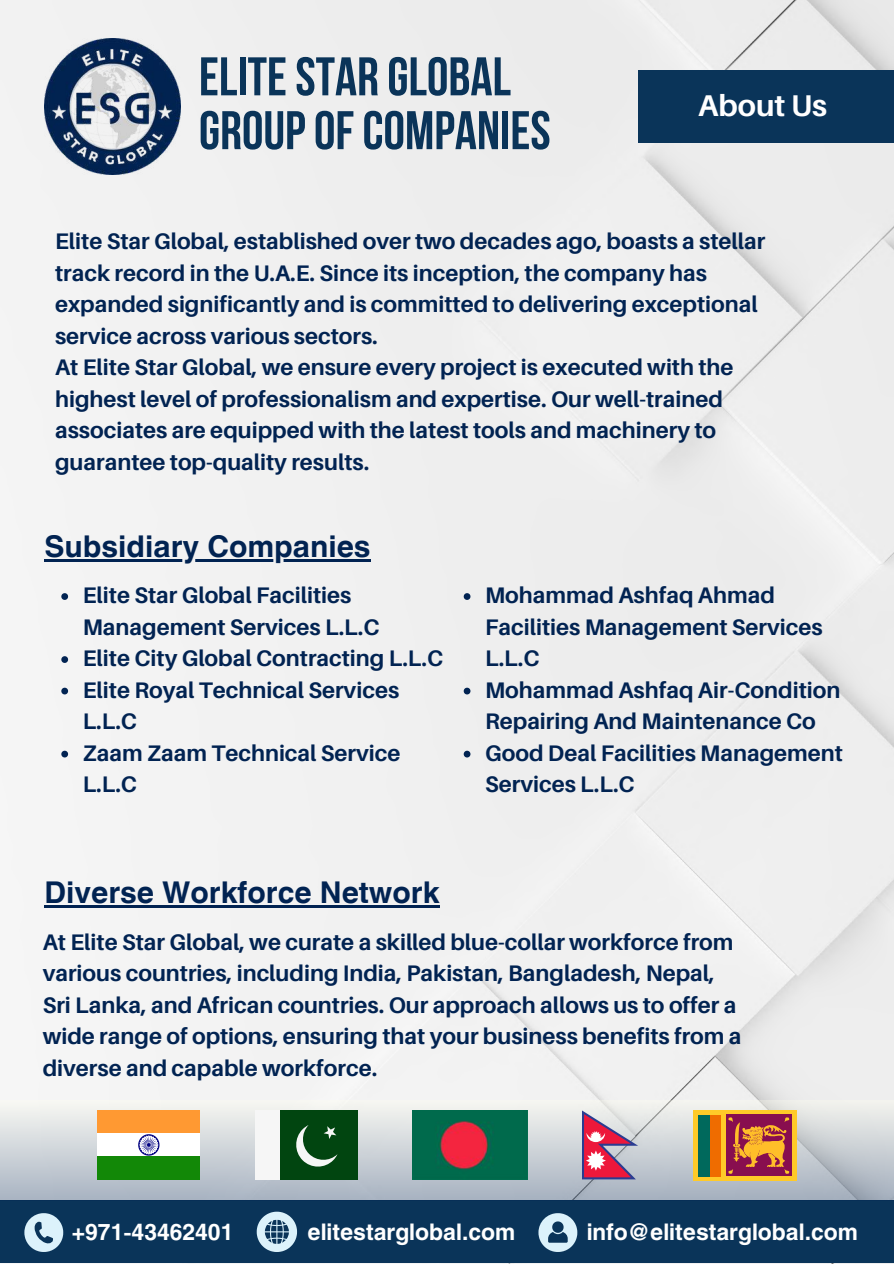
<style>
.page{position:relative;width:894px;height:1264px;background:#fff}
.page>*{position:absolute;margin:0;border:0;box-sizing:border-box;transform-origin:0 0}
.t1{font:700 54.3px/53.8px "Bebas Neue";color:#0a3459}
.t2{font:700 30px "Helvetica World";color:#012352}
.t3{font:700 30px "Aileron";color:#fff}
.t4{font:700 22.65px "Helios";color:#fff}
.t5{font:700 22.5px/31.5px "Aileron";color:#012352}
</style>
<div class="page">
<div style="left:0;top:0;width:893px;height:1263px;background:#f0f0f0"></div>
<div style="left:0;top:1200px;width:893px;height:62px;background:#0a3459"></div>
<svg style="left:24px;top:1213px;width:39px;height:38px"></svg>
<svg style="left:257px;top:1211px;width:40px;height:40px"></svg>
<svg style="left:538px;top:1213px;width:39px;height:38px"></svg>
<img style="left:44px;top:38px;width:137px;height:136px">
<div style="left:638px;top:70px;width:255px;height:72px;background:#0a3459"></div>
<svg style="left:0;top:1100px;width:893px;height:100px;background:#c9d0d4"></svg>
<div style="left:97px;top:1110px;width:103px;height:23px;background:#ff9932"></div>
<div style="left:97px;top:1133px;width:103px;height:23px;background:#fff"></div>
<div style="left:97px;top:1156px;width:103px;height:23px;background:#128807"></div>
<svg style="left:138px;top:1134px;width:21px;height:21px"></svg>
<div style="left:255px;top:1110px;width:25px;height:69px;background:#f6f6f6"></div>
<div style="left:280px;top:1110px;width:78px;height:69px;background:#014510"></div>
<svg style="left:296px;top:1125px;width:41px;height:42px"></svg>
<img style="left:412px;top:1110px;width:115px;height:69px">
<svg style="left:582px;top:1110px;width:56px;height:69px;background:#ca8199"></svg>
<div style="left:693px;top:1110px;width:103px;height:70px;background:#ffca28"></div>
<div style="left:709px;top:1114px;width:12px;height:62px;background:#ef6c00"></div>
<div style="left:697px;top:1114px;width:12px;height:62px;background:#00695c"></div>
<div style="left:725px;top:1114px;width:66px;height:61px;background:#880e4f"></div>
<svg style="left:728px;top:1117px;width:61px;height:56px"></svg>
<svg style="left:61px;top:593px;width:7px;height:7px"></svg>
<svg style="left:61px;top:656px;width:7px;height:7px"></svg>
<svg style="left:61px;top:687px;width:7px;height:7px"></svg>
<svg style="left:61px;top:750px;width:7px;height:7px"></svg>
<hr style="left:44px;top:559px;width:326px;height:2px;background:#012352">
<hr style="left:44px;top:905px;width:395px;height:2px;background:#012352">
<svg style="left:463px;top:593px;width:7px;height:7px"></svg>
<svg style="left:463px;top:687px;width:7px;height:7px"></svg>
<svg style="left:463px;top:750px;width:7px;height:7px"></svg>
<h1 class="t1" style="left:199px;top:55px;width:353px">ELITESTAR GLOBAL<br>GROUPOFCOMPANIES</h1>
<h2 class="t3" style="left:698px;top:87px;width:130px">About Us</h2>
<p class="t5" style="left:55px;top:225px;width:711px">Elite Star Global, established over two decades ago, boasts a stellar track record in the U.A.E. Since its inception, the company has expanded significantly and is committed to delivering exceptional service across various sectors.<br>At Elite Star Global, we ensure every project is executed with the highest level of professionalism and expertise. Our well-trained associates are equipped with the latest tools and machinery to guarantee top-quality results.</p>
<h2 class="t2" style="left:44px;top:522px;width:327px">Subsidiary Companies</h2>
<p class="t5" style="left:83px;top:579px;width:362px">Elite Star Global Facilities<br>Management Services L.L.C<br>Elite City Global Contracting L.L.C<br>Elite Royal Technical Services<br>L.L.C<br>Zaam Zaam Technical Service<br>L.L.C</p>
<p class="t5" style="left:485px;top:579px;width:359px">Mohammad Ashfaq Ahmad<br>Facilities Management Services<br>L.L.C<br>Mohammad Ashfaq Air-Condition<br>Repairing And Maintenance Co<br>Good Deal Facilities Management<br>Services L.L.C</p>
<h2 class="t2" style="left:44px;top:867px;width:396px">Diverse Workforce Network</h2>
<p class="t5" style="left:43px;top:925px;width:700px">At Elite Star Global, we curate a skilled blue-collar workforce from various countries, including India, Pakistan, Bangladesh, Nepal, Sri Lanka, and African countries. Our approach allows us to offer a wide range of options, ensuring that your business benefits from a diverse and capable workforce.</p>
<p class="t4" style="left:72px;top:1217px;width:163px">+971-43462401</p>
<p class="t4" style="left:307px;top:1217px;width:209px">elitestarglobal.com</p>
<p class="t4" style="left:586px;top:1217px;width:273px">info@elitestarglobal.com</p>
</div>
